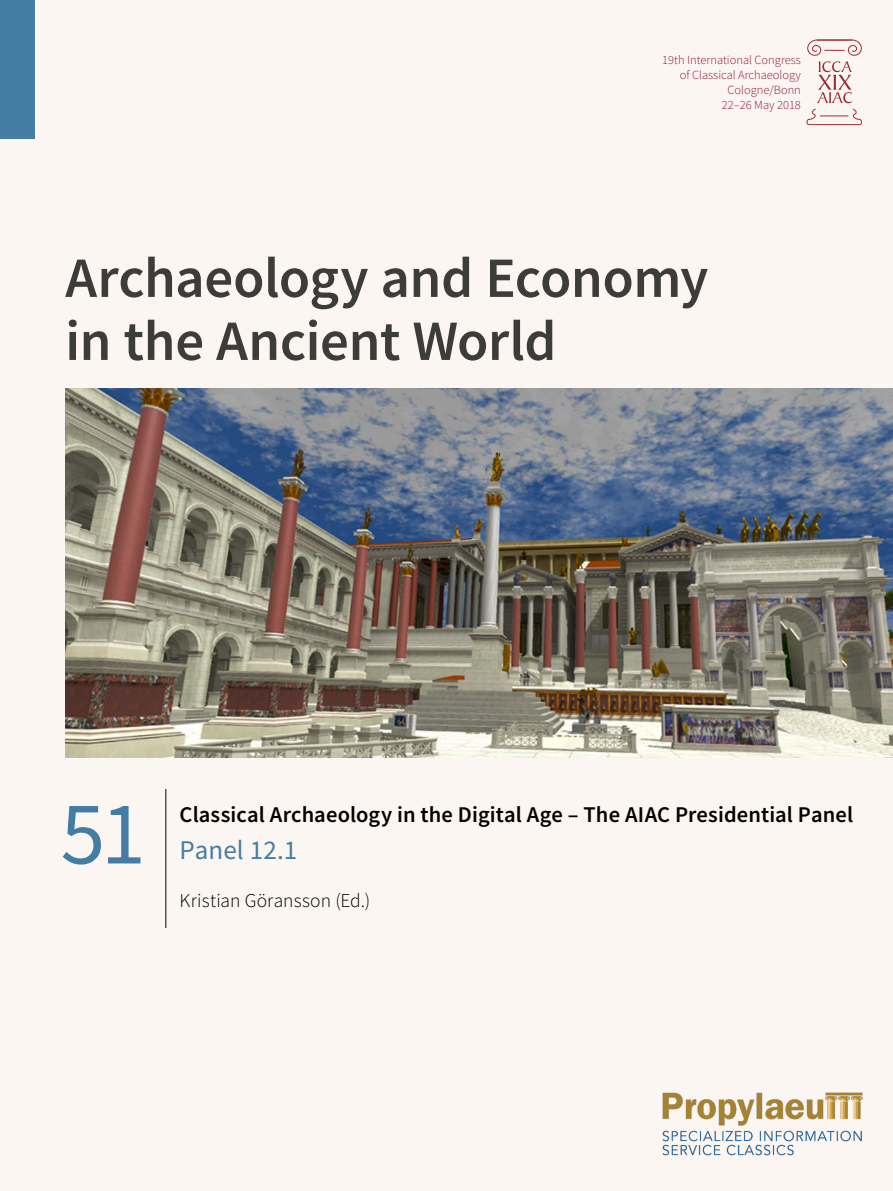
<style>
.page{position:relative;width:893px;height:1191px;background:#fbf6f2}
.page>*{position:absolute;margin:0;border:0;box-sizing:border-box;transform-origin:0 0}
.U1__Band-Nummer{font:90px "Source Sans Pro";color:#447da4}
.U1__Reihen-Titel{font:600 57px/63px "Source Sans Pro";letter-spacing:-.01em;color:#3c3c3b}
.U1__Panel-Nummer{font:27px "Source Sans Pro";letter-spacing:.005em;color:#447da4}
.U1__Band-Titel{font:600 22.5px "Source Sans Pro";letter-spacing:.005em;color:#000}
.U1__Band-Hrsg____Aut{font:300 19.5px "Source Sans Pro";letter-spacing:.005em;color:#000}
.t1{font:300 12.45px "Source Sans Pro";color:#97172e}
</style>
<div class="page">
<div style="left:0;top:0;width:34px;height:138px;background:#447da4"></div>
<img style="left:65px;top:388px;width:828px;height:369px">
<hr style="left:165px;top:789px;width:1px;height:139px;background:#000">
<svg style="left:806px;top:39px;width:56px;height:86px"></svg>
<img style="left:663px;top:1092px;width:200px;height:64px">
<p class="t1" style="left:662px;top:52px;width:140px">19th International Congress</p>
<p class="t1" style="left:680px;top:67px;width:123px">of Classical Archaeology</p>
<p class="t1" style="left:727px;top:82px;width:75px">Cologne/Bonn</p>
<p class="t1" style="left:722px;top:97px;width:80px">22–26 May 2018</p>
<p class="U1__Reihen-Titel" style="left:65px;top:246px;width:645px">Archaeology and Economy in the Ancient World</p>
<p class="U1__Band-Nummer" style="left:61px;top:776px;width:87px">51</p>
<p class="U1__Band-Titel" style="left:180px;top:799px;width:675px">Classical Archaeology in the Digital Age – The AIAC Presidential Panel</p>
<p class="U1__Panel-Nummer" style="left:180px;top:832px;width:119px">Panel 12.1</p>
<p class="U1__Band-Hrsg____Aut" style="left:180px;top:888px;width:192px">Kristian Göransson (Ed.)</p>
</div>
